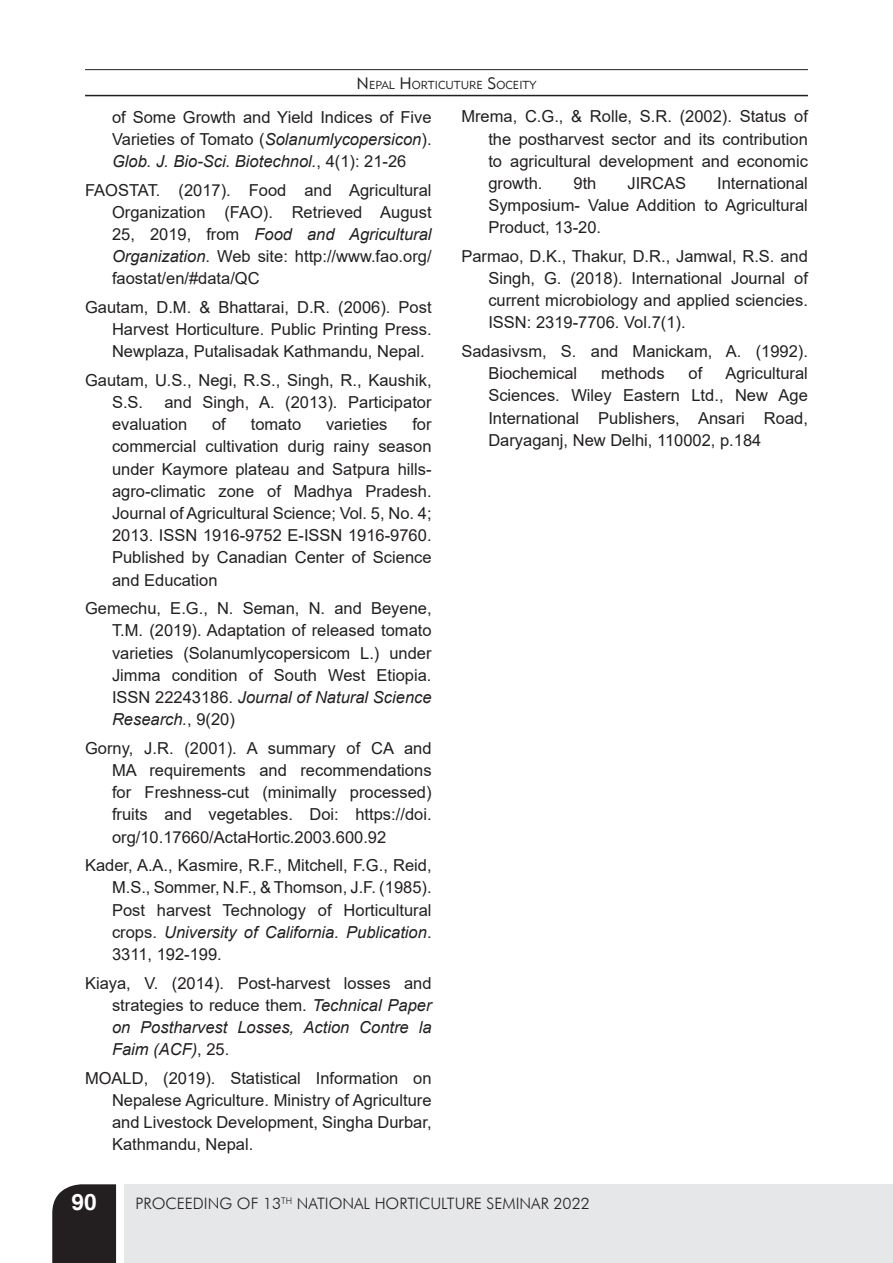
<style>
.page{position:relative;width:893px;height:1263px;background:#fff}
.page>*{position:absolute;margin:0;border:0;box-sizing:border-box;transform-origin:0 0}
.t1{font:700 22.5px "Helvetica";color:#fff}
.t2{font:16.5px/22.2px "Arial";color:#231f20;text-align:justify}
.t3{font:300 15.75px "Futura BT";color:#231f20}
.t4{font:11.55px "Geometric 415 BT Lite A";color:#231f20}
.s1{font-size:16.5px}
.s2{font-style:italic}
</style>
<div class="page">
<div style="left:125px;top:1184px;width:768px;height:79px;background:#e6e7e9"></div>
<div style="left:52px;top:1184px;width:64px;height:79px;background:#231f20"></div>
<hr style="left:85px;top:95px;width:723px;height:1px;background:#231f20">
<hr style="left:85px;top:69px;width:723px;height:1px;background:#231f20">
<p class="t4" style="left:357px;top:78px;width:181px"><span class="s1">N</span>EPAL <span class="s1">H</span>ORTICUTURE <span class="s1">S</span>OCEITY</p>
<p class="t2" style="left:112px;top:106px;width:321px">of Some Growth and Yield Indices of Five Varieties of Tomato (<span class="s2">Solanumlycopersicon</span>).<br><span class="s2">Glob. J. Bio-Sci. Biotechnol.</span>, 4(1): 21-26</p>
<p class="t2" style="left:112px;top:179px;width:321px;text-indent:-27px">FAOSTAT. (2017). Food and Agricultural Organization (FAO). Retrieved August 25, 2019, from <span class="s2">Food and Agricultural Organization</span>. Web site: http://www.fao.org/ faostat/en/#data/QC</p>
<p class="t2" style="left:112px;top:296px;width:321px;text-indent:-27px">Gautam, D.M. &amp; Bhattarai, D.R. (2006). Post Harvest Horticulture. Public Printing Press.<br>Newplaza, Putalisadak Kathmandu, Nepal.</p>
<p class="t2" style="left:112px;top:369px;width:321px;text-indent:-27px">Gautam, U.S., Negi, R.S., Singh, R., Kaushik,<br>S.S.</p>
<p class="t2" style="left:488px;top:105px;width:321px;text-indent:-27px">Mrema, C.G., &amp; Rolle, S.R. (2002). Status of the postharvest sector and its contribution to agricultural development and economic growth.</p>
<p class="t2" style="left:573px;top:172px;width:24px">9th</p>
<p class="t2" style="left:627px;top:172px;width:60px">JIRCAS</p>
<p class="t2" style="left:488px;top:172px;width:321px;text-indent:229px">International Symposium- Value Addition to Agricultural Product, 13-20.</p>
<p class="t2" style="left:488px;top:245px;width:321px;text-indent:-27px">Parmao, D.K., Thakur, D.R., Jamwal, R.S. and Singh, G. (2018). International Journal of current microbiology and applied sciencies.<br>ISSN: 2319-7706. Vol.7(1).</p>
<p class="t2" style="left:488px;top:340px;width:321px;text-indent:-27px">Sadasivsm, S. and Manickam, A. (1992).<br>Biochemical</p>
<p class="t2" style="left:601px;top:362px;width:65px">methods</p>
<p class="t2" style="left:689px;top:362px;width:15px">of</p>
<p class="t2" style="left:488px;top:362px;width:321px;text-indent:237px">Agricultural Sciences. Wiley Eastern Ltd., New Age International Publishers, Ansari Road, Daryaganj, New Delhi, 110002, p.184</p>
<p class="t2" style="left:112px;top:391px;width:321px;text-indent:52px">and Singh, A. (2013). Participator evaluation</p>
<p class="t2" style="left:112px;top:413px;width:321px;text-indent:300px">for commercial cultivation durig rainy season under Kaymore plateau and Satpura hills&shy;agro-climatic zone of Madhya Pradesh.<br>Journal of Agricultural Science; Vol. 5, No. 4; 2013. ISSN 1916-9752 E-ISSN 1916-9760.<br>Published by Canadian Center of Science and Education</p>
<p class="t2" style="left:112px;top:597px;width:321px;text-indent:-27px">Gemechu, E.G., N. Seman, N. and Beyene, T.M. (2019). Adaptation of released tomato varieties (Solanumlycopersicom L.) under Jimma condition of South West Etiopia.<br>ISSN 22243186. <span class="s2">Journal of Natural Science Research.</span>, 9(20)</p>
<p class="t2" style="left:112px;top:737px;width:321px;text-indent:-27px">Gorny, J.R. (2001). A summary of CA and MA requirements and recommendations for Freshness-cut (minimally processed) fruits and vegetables. Doi: https://doi. org/10.17660/ActaHortic.2003.600.92</p>
<p class="t2" style="left:112px;top:854px;width:321px;text-indent:-27px">Kader, A.A., Kasmire, R.F., Mitchell, F.G., Reid, M.S., Sommer, N.F., &amp; Thomson, J.F. (1985).<br>Post harvest Technology of Horticultural crops. <span class="s2">University of California. Publication</span>.<br>3311, 192-199.</p>
<p class="t2" style="left:112px;top:971px;width:321px;text-indent:-27px">Kiaya, V. (2014). Post-harvest losses and strategies to reduce them. <span class="s2">Technical Paper on Postharvest Losses, Action Contre la Faim (ACF)</span>, 25.</p>
<p class="t2" style="left:112px;top:1067px;width:321px;text-indent:-27px">MOALD, (2019). Statistical Information on Nepalese Agriculture. Ministry of Agriculture and Livestock Development, Singha Durbar, Kathmandu, Nepal.</p>
<p class="t2" style="left:212px;top:413px;width:15px">of</p>
<p class="t2" style="left:251px;top:413px;width:52px">tomato</p>
<p class="t2" style="left:326px;top:413px;width:63px">varieties</p>
<h1 class="t1" style="left:72px;top:1188px;width:27px">90</h1>
<p class="t3" style="left:136px;top:1194px;width:456px">PROCEEDING OF 13<sup>TH</sup> NATIONAL HORTICULTURE SEMINAR 2022</p>
</div>
